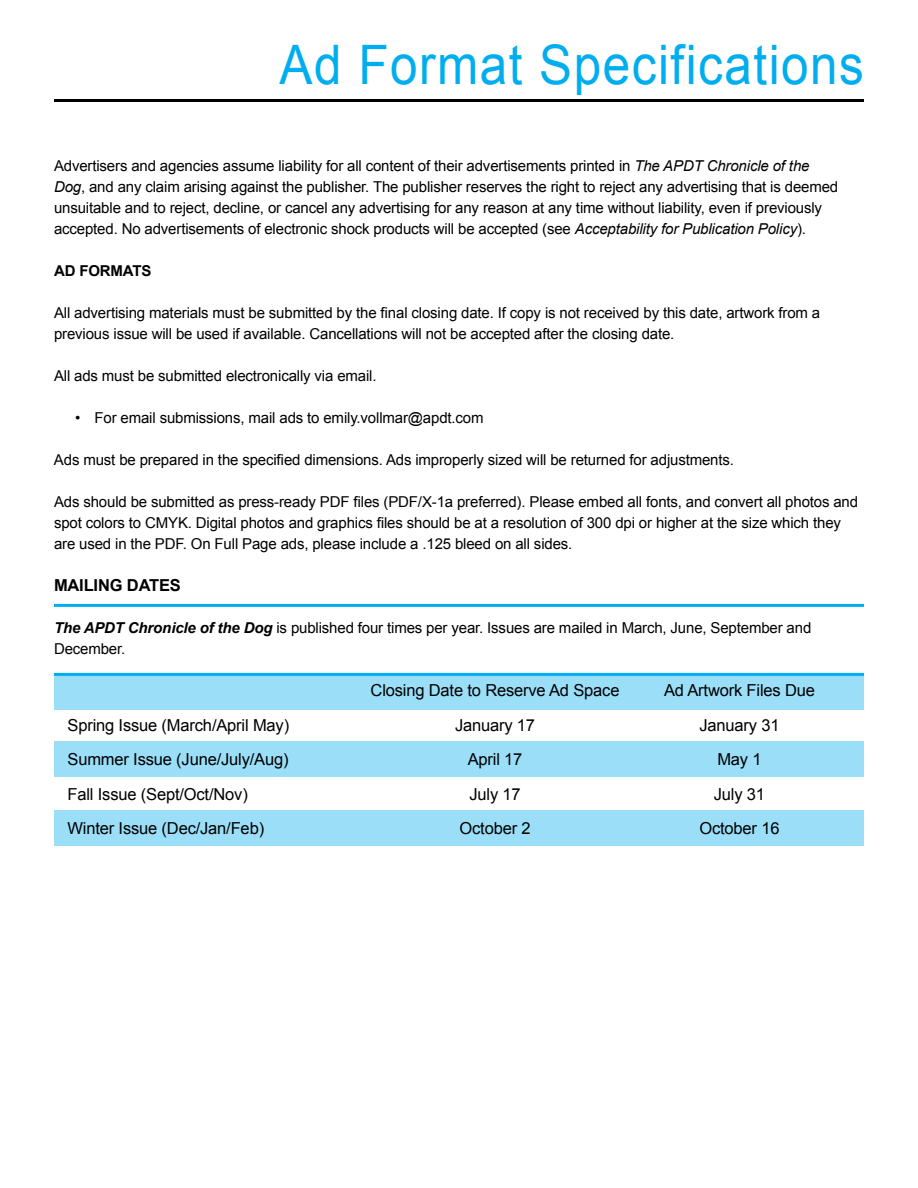
<style>
.page{position:relative;width:918px;height:1188px;background:#fff}
.page>*{position:absolute;margin:0;border:0;box-sizing:border-box;transform-origin:0 0}
.t1{font:54.45px "Arial";letter-spacing:.03em;color:#00aeef;scale:.91 1}
.t2{font:16.5px "Arial";letter-spacing:-.01em;color:#000}
.t3{font:700 16.5px "Arial";letter-spacing:-.01em;color:#000}
.t4{font:15px/21px "Arial";letter-spacing:-.01em;color:#000}
.t5{font:700 15px "Arial";letter-spacing:-.01em;color:#000}
.s1{font-style:italic}
.s2{font-weight:700;font-style:italic}
</style>
<div class="page">
<div style="left:54px;top:811px;width:810px;height:35px;background:#9adef8"></div>
<div style="left:54px;top:674px;width:810px;height:36px;background:#9adef8"></div>
<div style="left:54px;top:742px;width:810px;height:35px;background:#9adef8"></div>
<hr style="left:54px;top:99px;width:810px;height:3px;background:#000">
<hr style="left:54px;top:673px;width:810px;height:3px;background:#00aeef">
<hr style="left:54px;top:604px;width:810px;height:3px;background:#00aeef">
<h1 class="t1" style="left:280px;top:29px;width:644px">Ad Format Specifications</h1>
<p class="t4" style="left:54px;top:156px;width:786px">Advertisers and agencies assume liability for all content of their advertisements printed in <span class="s1">The APDT Chronicle of the Dog</span>, and any claim arising against the publisher. The publisher reserves the right to reject any advertising that is deemed unsuitable and to reject, decline, or cancel any advertising for any reason at any time without liability, even if previously accepted. No advertisements of electronic shock products will be accepted (see <span class="s1">Acceptability for Publication Policy</span>).</p>
<p class="t5" style="left:54px;top:261px;width:99px">AD FORMATS</p>
<p class="t4" style="left:54px;top:303px;width:768px">All advertising materials must be submitted by the final closing date. If copy is not received by this date, artwork from a previous issue will be used if available. Cancellations will not be accepted after the closing date.</p>
<p class="t4" style="left:54px;top:366px;width:324px">All ads must be submitted electronically via email.</p>
<p class="t4" style="left:75px;top:408px;width:410px">• For email submissions, mail ads to emily.vollmar@apdt.com</p>
<p class="t4" style="left:54px;top:450px;width:682px">Ads must be prepared in the specified dimensions. Ads improperly sized will be returned for adjustments.</p>
<p class="t4" style="left:54px;top:492px;width:806px">Ads should be submitted as press-ready PDF files (PDF/X-1a preferred). Please embed all fonts, and convert all photos and spot colors to CMYK. Digital photos and graphics files should be at a resolution of 300 dpi or higher at the size which they are used in the PDF. On Full Page ads, please include a .125 bleed on all sides.</p>
<p class="t3" style="left:54px;top:575px;width:128px">MAILING DATES</p>
<p class="t4" style="left:54px;top:618px;width:759px"><span class="s2">The APDT Chronicle of the Dog</span> is published four times per year. Issues are mailed in March, June, September and<br>December.</p>
<p class="t2" style="left:371px;top:680px;width:250px">Closing Date to Reserve Ad Space</p>
<p class="t2" style="left:664px;top:680px;width:152px">Ad Artwork Files Due</p>
<p class="t2" style="left:68px;top:714px;width:223px">Spring Issue (March/April May)</p>
<p class="t2" style="left:455px;top:714px;width:82px">January 17</p>
<p class="t2" style="left:699px;top:714px;width:82px">January 31</p>
<p class="t2" style="left:67px;top:749px;width:223px">Summer Issue (June/July/Aug)</p>
<p class="t2" style="left:468px;top:749px;width:56px">April 17</p>
<p class="t2" style="left:717px;top:749px;width:46px">May 1</p>
<p class="t2" style="left:67px;top:783px;width:182px">Fall Issue (Sept/Oct/Nov)</p>
<p class="t2" style="left:469px;top:783px;width:53px">July 17</p>
<p class="t2" style="left:714px;top:783px;width:53px">July 31</p>
<p class="t2" style="left:67px;top:818px;width:198px">Winter Issue (Dec/Jan/Feb)</p>
<p class="t2" style="left:460px;top:818px;width:73px">October 2</p>
<p class="t2" style="left:699px;top:818px;width:82px">October 16</p>
</div>
